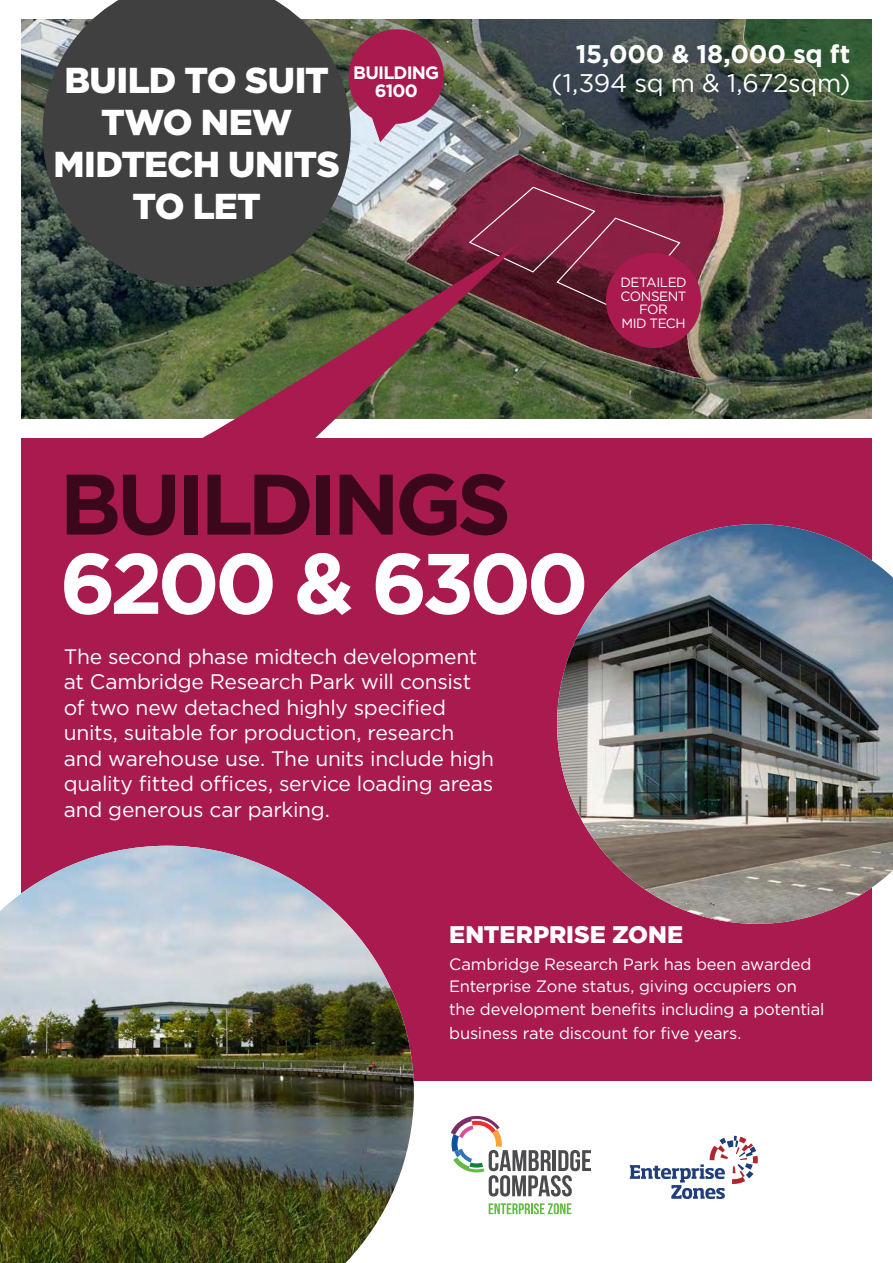
<style>
.page{position:relative;width:893px;height:1263px;background:#fff}
.page>*{position:absolute;margin:0;border:0;box-sizing:border-box;transform-origin:0 0}
.t1{font:700 85.5px "Gotham";letter-spacing:-.06em;color:#221f1f}
.t2{font:700 85.5px "Gotham";letter-spacing:-.065em;color:#fff}
.t3{font:900 36px/42px "Gotham";letter-spacing:-.025em;color:#fff;text-align:center}
.t4{font:25.5px "Gotham";letter-spacing:-.02em;color:#fff}
.t5{font:700 25.5px "Gotham";letter-spacing:-.005em;color:#fff}
.t6{font:900 24px "Gotham";color:#fff}
.t7{font:21px/25.5px "Gotham";letter-spacing:-.015em;color:#fff}
.t8{font:700 17.85px/17.9px "Gotham";letter-spacing:-.045em;color:#fff;text-align:center}
.t9{font:16.5px/22.5px "Gotham";letter-spacing:-.01em;color:#fff}
.t10{font:13.5px/13.5px "Gotham";letter-spacing:-.035em;color:#fff;text-align:center}
</style>
<div class="page">
<img style="left:21px;top:19px;width:851px;height:400px">
<svg style="left:468px;top:186px;width:213px;height:127px;background:#792540"></svg>
<div style="left:606px;top:253px;width:95px;height:95px;background:#a91a4e;border-radius:50%"></div>
<svg style="left:351px;top:24px;width:98px;height:118px;background:#a34d6c"></svg>
<div style="left:21px;top:438px;width:851px;height:642px;background:#a91a4e"></div>
<svg style="left:451px;top:1116px;width:140px;height:80px"></svg>
<svg style="left:489px;top:1203px;width:82px;height:11px"></svg>
<svg style="left:630px;top:1136px;width:128px;height:63px"></svg>
<img style="left:0;top:846px;width:414px;height:417px">
<img style="left:557px;top:524px;width:336px;height:400px">
<svg style="left:181px;top:242px;width:340px;height:196px;background:#6f5c4c"></svg>
<svg style="left:43px;top:0;width:308px;height:287px;background:#484a48"></svg>
<h2 class="t3" style="left:53px;top:61px;width:288px">BUILD TO SUIT<br>TWO NEW<br>MIDTECH UNITS<br>TO LET</h2>
<p class="t8" style="left:353px;top:65px;width:88px">BUILDING<br>6100</p>
<p class="t5" style="left:576px;top:43px;width:276px">15,000 &amp; 18,000 sq ft</p>
<p class="t4" style="left:551px;top:72px;width:301px">(1,394 sq m &amp; 1,672sqm)</p>
<p class="t10" style="left:620px;top:277px;width:68px">DETAILED<br>CONSENT<br>FOR<br>MID TECH</p>
<h1 class="t1" style="left:60px;top:466px;width:453px">BUILDINGS</h1>
<h1 class="t2" style="left:60px;top:545px;width:531px">6200 &amp; 6300</h1>
<p class="t7" style="left:64px;top:645px;width:432px">The second phase midtech development at Cambridge Research Park will consist of two new detached highly specified units, suitable for production, research and warehouse use. The units include high quality fitted offices, service loading areas and generous car parking.</p>
<p class="t6" style="left:449px;top:924px;width:236px">ENTERPRISE ZONE</p>
<p class="t9" style="left:449px;top:953px;width:377px">Cambridge Research Park has been awarded<br>Enterprise Zone status, giving occupiers on the development benefits including a potential</p>
<p class="t9" style="left:449px;top:1023px;width:294px">business rate discount for five years.</p>
</div>
